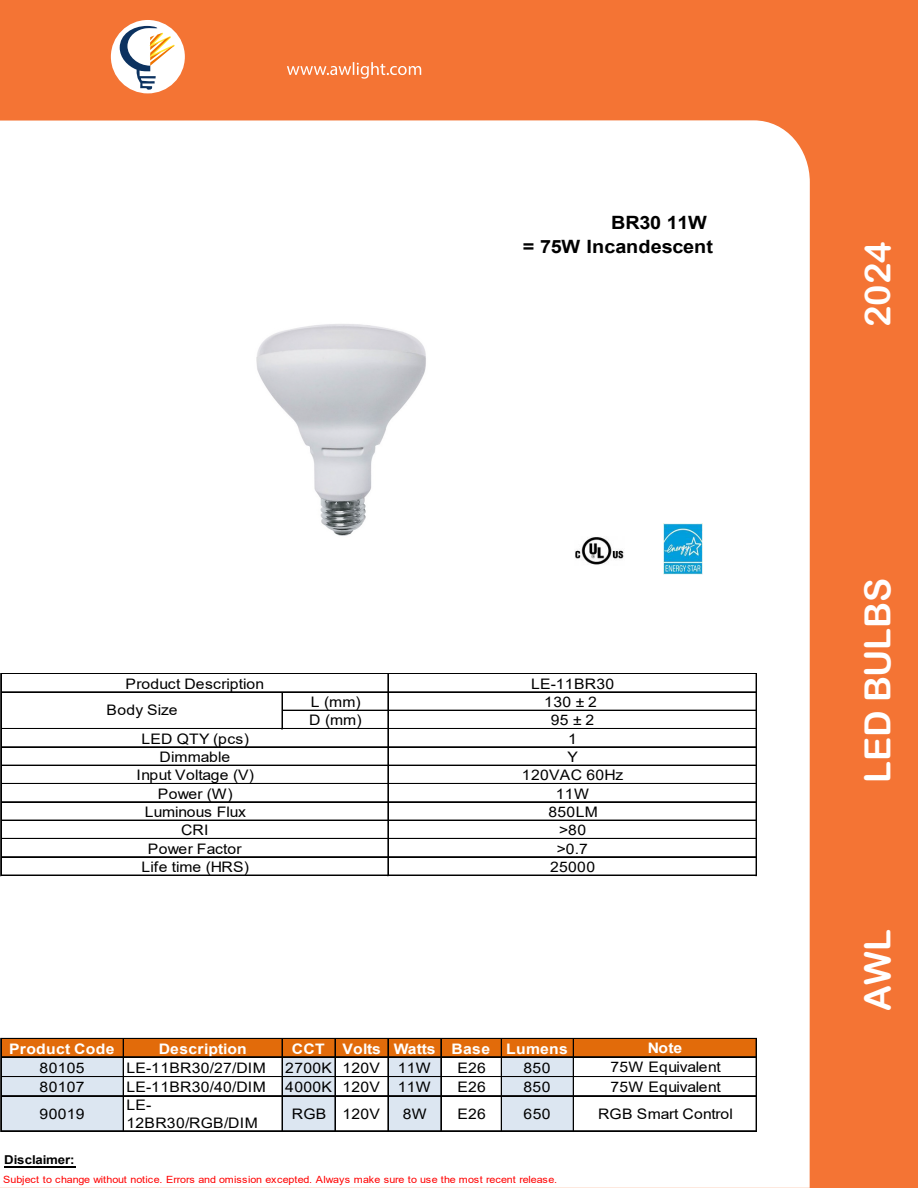
<style>
.page{position:relative;width:918px;height:1188px;background:#fff}
.page>*{position:absolute;margin:0;border:0;box-sizing:border-box;transform-origin:0 0}
.t1{font:36px "Arial Rounded MT Bold";color:#fff}
.t2{font:700 18.3px/23.7px "Arial";letter-spacing:-.015em;color:#000;scale:1.08 1}
.t3{font:14.55px/18.3px "Arial";letter-spacing:.02em;color:#000;scale:1.08 1}
.t4{font:700 14.55px "Arial";letter-spacing:.02em;color:#fff;scale:1.08 1}
.t5{font:14.55px "Arial";letter-spacing:-.01em;color:#000;scale:1.08 1}
.t6{font:14.55px "Arial";color:#000;scale:1.08 1}
.t7{font:700 12.15px "Arial";letter-spacing:.005em;color:#000;scale:1.08 1}
.t8{font:9.9px "Arial";letter-spacing:-.015em;color:#f00;scale:1.08 1}
</style>
<div class="page">
<div style="left:1px;top:0;width:917px;height:1188px;background:#f47434"></div>
<div style="left:111px;top:20px;width:74px;height:73px;background:#fff;border-radius:50%"></div>
<svg style="left:120px;top:26px;width:55px;height:64px"></svg>
<div style="left:0;top:120px;width:810px;height:1068px;background:#fff"></div>
<svg style="left:287px;top:62px;width:134px;height:17px"></svg>
<div style="left:2px;top:1038px;width:755px;height:19px;background:#e26b0a"></div>
<div style="left:2px;top:1057px;width:122px;height:75px;background:#dce6f1"></div>
<div style="left:282px;top:1057px;width:54px;height:75px;background:#dce6f1"></div>
<div style="left:388px;top:1057px;width:54px;height:75px;background:#dce6f1"></div>
<div style="left:501px;top:1057px;width:73px;height:75px;background:#dce6f1"></div>
<div style="left:573px;top:1057px;width:184px;height:75px;background:#fff"></div>
<hr style="left:4px;top:1166px;width:71px;height:1px;background:#000">
<hr style="left:1px;top:674px;width:1px;height:202px;background:#000">
<hr style="left:282px;top:693px;width:1px;height:36px;background:#000">
<hr style="left:388px;top:674px;width:1px;height:202px;background:#000">
<hr style="left:756px;top:674px;width:1px;height:202px;background:#000">
<hr style="left:1px;top:1038px;width:1px;height:94px;background:#000">
<hr style="left:388px;top:1039px;width:1px;height:93px;background:#000">
<hr style="left:756px;top:1039px;width:1px;height:93px;background:#000">
<hr style="left:282px;top:1039px;width:1px;height:93px;background:#000">
<hr style="left:123px;top:1039px;width:1px;height:93px;background:#000">
<hr style="left:335px;top:1039px;width:1px;height:93px;background:#000">
<hr style="left:441px;top:1039px;width:1px;height:93px;background:#000">
<hr style="left:501px;top:1039px;width:1px;height:93px;background:#000">
<hr style="left:573px;top:1039px;width:1px;height:93px;background:#000">
<hr style="left:2px;top:673px;width:755px;height:1px;background:#000">
<hr style="left:2px;top:674px;width:755px;height:1px;background:#000">
<hr style="left:2px;top:692px;width:755px;height:1px;background:#000">
<hr style="left:283px;top:710px;width:474px;height:1px;background:#000">
<hr style="left:2px;top:728px;width:755px;height:1px;background:#000">
<hr style="left:2px;top:747px;width:755px;height:1px;background:#000">
<hr style="left:2px;top:765px;width:755px;height:1px;background:#000">
<hr style="left:2px;top:783px;width:755px;height:1px;background:#000">
<hr style="left:2px;top:801px;width:755px;height:1px;background:#000">
<hr style="left:2px;top:802px;width:755px;height:1px;background:#000">
<hr style="left:2px;top:820px;width:755px;height:1px;background:#000">
<hr style="left:2px;top:838px;width:755px;height:1px;background:#000">
<hr style="left:2px;top:856px;width:755px;height:1px;background:#000">
<hr style="left:2px;top:857px;width:755px;height:1px;background:#000">
<hr style="left:2px;top:875px;width:755px;height:1px;background:#000">
<hr style="left:2px;top:1038px;width:755px;height:1px;background:#000">
<hr style="left:2px;top:1056px;width:755px;height:1px;background:#000">
<hr style="left:2px;top:1057px;width:755px;height:1px;background:#000">
<hr style="left:2px;top:1076px;width:755px;height:1px;background:#000">
<hr style="left:2px;top:1077px;width:755px;height:1px;background:#000">
<hr style="left:2px;top:1095px;width:755px;height:1px;background:#000">
<hr style="left:2px;top:1096px;width:755px;height:1px;background:#000">
<hr style="left:2px;top:1130px;width:755px;height:1px;background:#000">
<hr style="left:2px;top:1131px;width:755px;height:1px;background:#000">
<img style="left:575px;top:536px;width:50px;height:29px">
<img style="left:663px;top:523px;width:39px;height:51px">
<img style="left:179px;top:262px;width:342px;height:315px">
<p class="t2" style="left:523px;top:211px;width:178px;text-indent:89px">BR30 11W = 75W Incandescent</p>
<p class="t3" style="left:126px;top:674px;width:130px">Product Description</p>
<p class="t3" style="left:531px;top:674px;width:78px">LE-11BR30</p>
<p class="t3" style="left:107px;top:701px;width:67px">Body Size</p>
<p class="t3" style="left:311px;top:693px;width:48px">L (mm)</p>
<p class="t3" style="left:544px;top:693px;width:50px">130 ±2</p>
<p class="t3" style="left:309px;top:711px;width:50px">D (mm)</p>
<p class="t3" style="left:551px;top:711px;width:42px">95±2</p>
<p class="t3" style="left:141px;top:729px;width:101px">LED QTY (pcs)</p>
<p class="t3" style="left:568px;top:729px;width:10px">1</p>
<p class="t3" style="left:160px;top:748px;width:67px">Dimmable</p>
<p class="t3" style="left:567px;top:748px;width:11px">Y</p>
<p class="t3" style="left:136px;top:766px;width:111px">Input Voltage (V)</p>
<p class="t3" style="left:522px;top:766px;width:95px">120VAC 60Hz</p>
<p class="t3" style="left:158px;top:784px;width:71px">Power (W)</p>
<p class="t3" style="left:556px;top:784px;width:32px">11W</p>
<p class="t5" style="left:145px;top:802px;width:95px">Luminous Flux</p>
<p class="t3" style="left:548px;top:803px;width:47px">850LM</p>
<p class="t3" style="left:181px;top:821px;width:27px">CRI</p>
<p class="t3" style="left:559px;top:821px;width:26px">&gt;80</p>
<p class="t3" style="left:148px;top:839px;width:88px">Power Factor</p>
<p class="t3" style="left:557px;top:839px;width:30px">&gt;0.7</p>
<p class="t6" style="left:141px;top:857px;width:101px">Life time (HRS)</p>
<p class="t3" style="left:550px;top:858px;width:43px">25000</p>
<p class="t4" style="left:9px;top:1038px;width:99px">Product Code</p>
<p class="t4" style="left:159px;top:1038px;width:83px">Description</p>
<p class="t4" style="left:292px;top:1038px;width:257px">CCT Volts Watts Base Lumens</p>
<p class="t3" style="left:40px;top:1058px;width:43px">80105</p>
<p class="t3" style="left:126px;top:1058px;width:131px">LE-11BR30/27/DIM</p>
<p class="t3" style="left:285px;top:1058px;width:136px">2700K 120V 11W</p>
<p class="t3" style="left:457px;top:1058px;width:28px">E26</p>
<p class="t3" style="left:524px;top:1058px;width:26px">850</p>
<p class="t3" style="left:40px;top:1077px;width:43px">80107</p>
<p class="t3" style="left:126px;top:1077px;width:131px">LE-11BR30/40/DIM</p>
<p class="t3" style="left:285px;top:1077px;width:136px">4000K 120V 11W</p>
<p class="t3" style="left:457px;top:1077px;width:28px">E26</p>
<p class="t3" style="left:524px;top:1077px;width:26px">850</p>
<p class="t3" style="left:40px;top:1105px;width:43px">90019</p>
<p class="t3" style="left:126px;top:1096px;width:123px">LE-<br>12BR30/RGB/DIM</p>
<p class="t3" style="left:292px;top:1105px;width:83px">RGB 120V</p>
<p class="t3" style="left:403px;top:1105px;width:24px">8W</p>
<p class="t3" style="left:457px;top:1105px;width:28px">E26</p>
<p class="t3" style="left:524px;top:1105px;width:26px">650</p>
<p class="t7" style="left:4px;top:1152px;width:67px">Disclaimer:</p>
<p class="t8" style="left:3px;top:1173px;width:514px">Subject to change without notice. Errors and omission excepted. Always make sure to use the most recent release.</p>
<p class="t4" style="left:648px;top:1038px;width:33px">Note</p>
<p class="t5" style="left:610px;top:1057px;width:104px">75W Equivalent</p>
<p class="t3" style="left:598px;top:1073px;width:127px;line-height:26.7px;text-align:center">75W Equivalent<br>RGB Smart Control</p>
<h1 class="t1" style="left:856px;top:327px;width:87px;rotate:-90deg">2024</h1>
<h1 class="t1" style="left:856px;top:783px;width:206px;rotate:-90deg">LED BULBS</h1>
<h1 class="t1" style="left:856px;top:1011px;width:83px;rotate:-90deg">AWL</h1>
</div>
